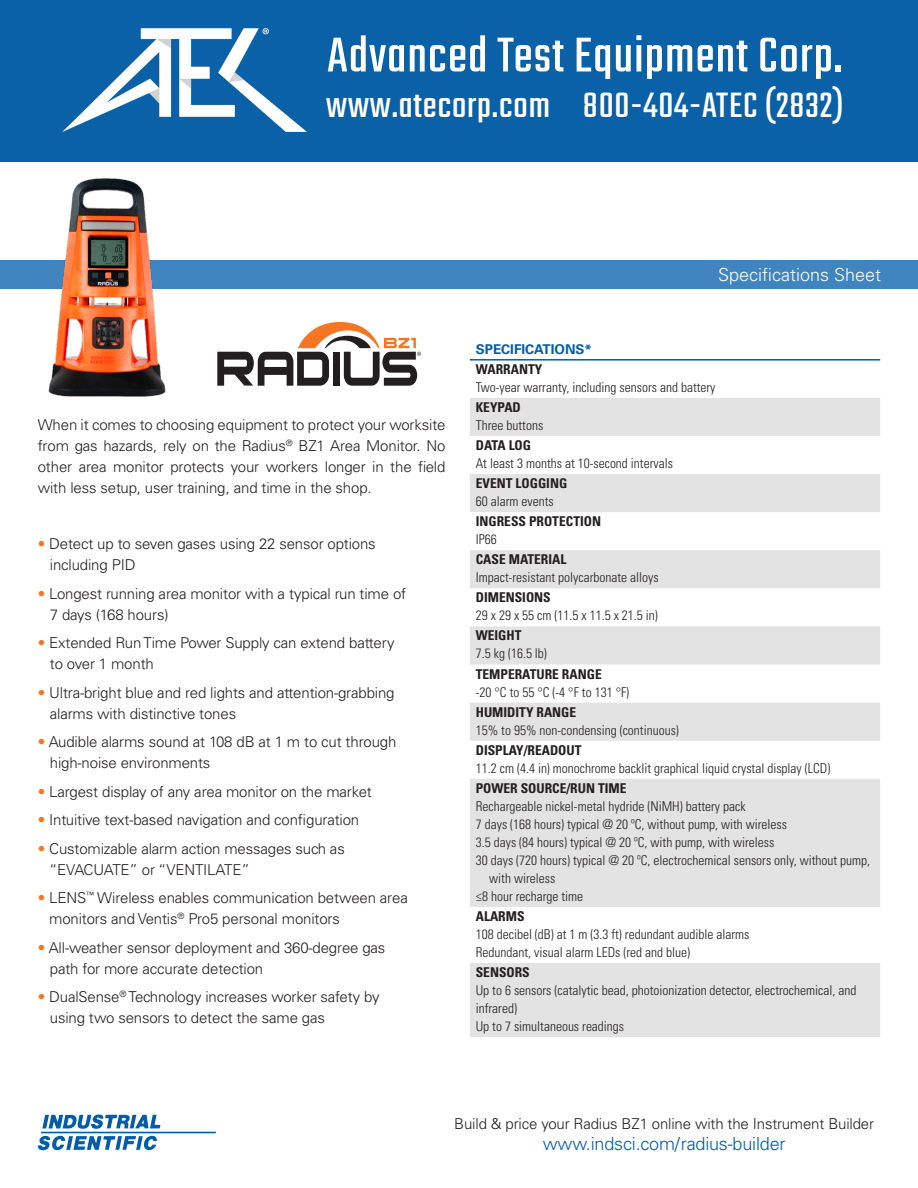
<style>
.page{position:relative;width:918px;height:1188px;background:#fff}
.page>*{position:absolute;margin:0;border:0;box-sizing:border-box;transform-origin:0 0}
.t1{font:54px "Teko";letter-spacing:.02em;color:#fff}
.t2{font:39px "Teko";letter-spacing:.02em;color:#fff}
.t3{font:300 18px "Univers LT Std";letter-spacing:-.01em;color:#015dab}
.t4{font:300 18px "Univers LT Std";color:#fff}
.t5{font:300 15px/21px "Univers LT Std";letter-spacing:-.01em;color:#231f20}
.t6{font:300 condensed 13.5px/18px "Univers LT Std";color:#231f20}
.t7{font:700 condensed 13.5px "Univers LT Std";color:#231f20}
.t8{font:700 13.5px "Univers LT Std";color:#015dab}
.s1{color:#f57523}
</style>
<div class="page">
<div style="left:0;top:260px;width:918px;height:29px;background:#4085c0"></div>
<svg style="left:42px;top:1114px;width:119px;height:15px"></svg>
<hr style="left:41px;top:1132px;width:175px;height:1px;background:#015dab">
<svg style="left:37px;top:1136px;width:120px;height:14px"></svg>
<svg style="left:217px;top:322px;width:204px;height:64px"></svg>
<img style="left:48px;top:178px;width:118px;height:219px">
<svg style="left:470px;top:398px;width:410px;height:639px;fill:#e3e3e3"></svg>
<hr style="left:470px;top:359px;width:410px;height:2px;background:#015dab">
<div style="left:0;top:0;width:918px;height:162px;background:#0b61a8"></div>
<img style="left:63px;top:28px;width:243px;height:103px">
<h1 class="t1" style="left:327px;top:25px;width:517px">Advanced Test Equipment Corp.</h1>
<h2 class="t2" style="left:326px;top:83px;width:519px">www.atecorp.com 800-404-ATEC (2832)</h2>
<p class="t5" style="left:38px;top:414px;width:409px;text-align:justify">When it comes to choosing equipment to protect your worksite from gas hazards, rely on the Radius<sup>®</sup> BZ1 Area Monitor. No other area monitor protects your workers longer in the field with less setup, user training, and time in the shop.</p>
<p class="t5" style="left:50px;top:533px;width:327px;text-indent:-12px"><span class="s1">•</span> Detect up to seven gases using 22 sensor options including PID</p>
<p class="t5" style="left:50px;top:583px;width:358px;text-indent:-12px"><span class="s1">•</span> Longest running area monitor with a typical run time of<br>7 days (168 hours)</p>
<p class="t5" style="left:50px;top:632px;width:346px;text-indent:-12px"><span class="s1">•</span> Extended Run Time Power Supply can extend battery to over 1 month</p>
<p class="t5" style="left:50px;top:682px;width:346px;text-indent:-12px"><span class="s1">•</span> Ultra-bright blue and red lights and attention-grabbing alarms with distinctive tones</p>
<p class="t5" style="left:50px;top:731px;width:348px;text-indent:-12px"><span class="s1">•</span> Audible alarms sound at 108 dB at 1 m to cut through high-noise environments</p>
<p class="t5" style="left:38px;top:781px;width:336px"><span class="s1">•</span> Largest display of any area monitor on the market</p>
<p class="t5" style="left:38px;top:809px;width:323px"><span class="s1">•</span> Intuitive text-based navigation and configuration</p>
<p class="t5" style="left:49px;top:838px;width:297px;text-indent:-11px"><span class="s1">•</span> Customizable alarm action messages such as “EVACUATE” or “VENTILATE”</p>
<p class="t5" style="left:49px;top:887px;width:360px;text-indent:-11px"><span class="s1">•</span> LENS<sup>™</sup> Wireless enables communication between area monitors and Ventis<sup>®</sup> Pro5 personal monitors</p>
<p class="t5" style="left:50px;top:937px;width:337px;text-indent:-12px"><span class="s1">•</span> All-weather sensor deployment and 360-degree gas path for more accurate detection</p>
<p class="t5" style="left:50px;top:986px;width:331px;text-indent:-12px"><span class="s1">•</span> DualSense<sup>®</sup> Technology increases worker safety by using two sensors to detect the same gas</p>
<p class="t4" style="left:718px;top:263px;width:165px">Specifications Sheet</p>
<p class="t8" style="left:476px;top:341px;width:118px">SPECIFICATIONS*</p>
<p class="t7" style="left:476px;top:361px;width:68px">WARRANTY</p>
<p class="t6" style="left:476px;top:378px;width:241px">Two-year warranty, including sensors and battery</p>
<p class="t7" style="left:476px;top:399px;width:47px">KEYPAD</p>
<p class="t6" style="left:476px;top:416px;width:69px">Three buttons</p>
<p class="t7" style="left:476px;top:437px;width:57px">DATA LOG</p>
<p class="t6" style="left:476px;top:454px;width:199px">At least 3 months at 10-second intervals</p>
<p class="t7" style="left:476px;top:475px;width:93px">EVENT LOGGING</p>
<p class="t6" style="left:476px;top:492px;width:79px">60 alarm events</p>
<p class="t7" style="left:476px;top:513px;width:127px">INGRESS PROTECTION</p>
<p class="t6" style="left:476px;top:530px;width:22px">IP66</p>
<p class="t7" style="left:476px;top:551px;width:92px">CASE MATERIAL</p>
<p class="t6" style="left:476px;top:569px;width:184px">Impact-resistant polycarbonate alloys</p>
<p class="t7" style="left:476px;top:589px;width:77px">DIMENSIONS</p>
<p class="t6" style="left:476px;top:607px;width:184px">29 x 29 x 55 cm (11.5 x 11.5 x 21.5 in)</p>
<p class="t7" style="left:476px;top:627px;width:47px">WEIGHT</p>
<p class="t6" style="left:476px;top:645px;width:73px">7.5 kg (16.5 lb)</p>
<p class="t7" style="left:476px;top:665px;width:127px">TEMPERATURE RANGE</p>
<p class="t6" style="left:476px;top:683px;width:155px">-20 °C to 55 °C (-4 °F to 131 °F)</p>
<p class="t7" style="left:476px;top:704px;width:102px">HUMIDITY RANGE</p>
<p class="t6" style="left:476px;top:721px;width:205px">15% to 95% non-condensing (continuous)</p>
<p class="t7" style="left:476px;top:742px;width:107px">DISPLAY/READOUT</p>
<p class="t6" style="left:476px;top:759px;width:356px">11.2 cm (4.4 in) monochrome backlit graphical liquid crystal display (LCD)</p>
<p class="t7" style="left:476px;top:780px;width:152px">POWER SOURCE/RUN TIME</p>
<p class="t6" style="left:476px;top:797px;width:271px">Rechargeable nickel-metal hydride (NiMH) battery pack</p>
<p class="t6" style="left:476px;top:815px;width:313px">7 days (168 hours) typical @ 20 ºC, without pump, with wireless</p>
<p class="t6" style="left:476px;top:833px;width:300px">3.5 days (84 hours) typical @ 20 ºC, with pump, with wireless</p>
<p class="t6" style="left:476px;top:851px;width:396px">30 days (720 hours) typical @ 20 ºC, electrochemical sensors only, without pump,</p>
<p class="t6" style="left:489px;top:869px;width:67px">with wireless</p>
<p class="t6" style="left:476px;top:887px;width:109px">≤8 hour recharge time</p>
<p class="t7" style="left:476px;top:908px;width:50px">ALARMS</p>
<p class="t6" style="left:476px;top:925px;width:275px">108 decibel (dB) at 1 m (3.3 ft) redundant audible alarms<br>Redundant, visual alarm LEDs (red and blue)</p>
<p class="t7" style="left:476px;top:964px;width:56px">SENSORS</p>
<p class="t6" style="left:476px;top:981px;width:382px">Up to 6 sensors (catalytic bead, photoionization detector, electrochemical, and infrared)<br>Up to 7 simultaneous readings</p>
<p class="t5" style="left:454px;top:1113px;width:421px">Build &amp; price your Radius BZ1 online with the Instrument Builder</p>
<p class="t3" style="left:543px;top:1133px;width:244px">www.indsci.com/radius-builder</p>
</div>
